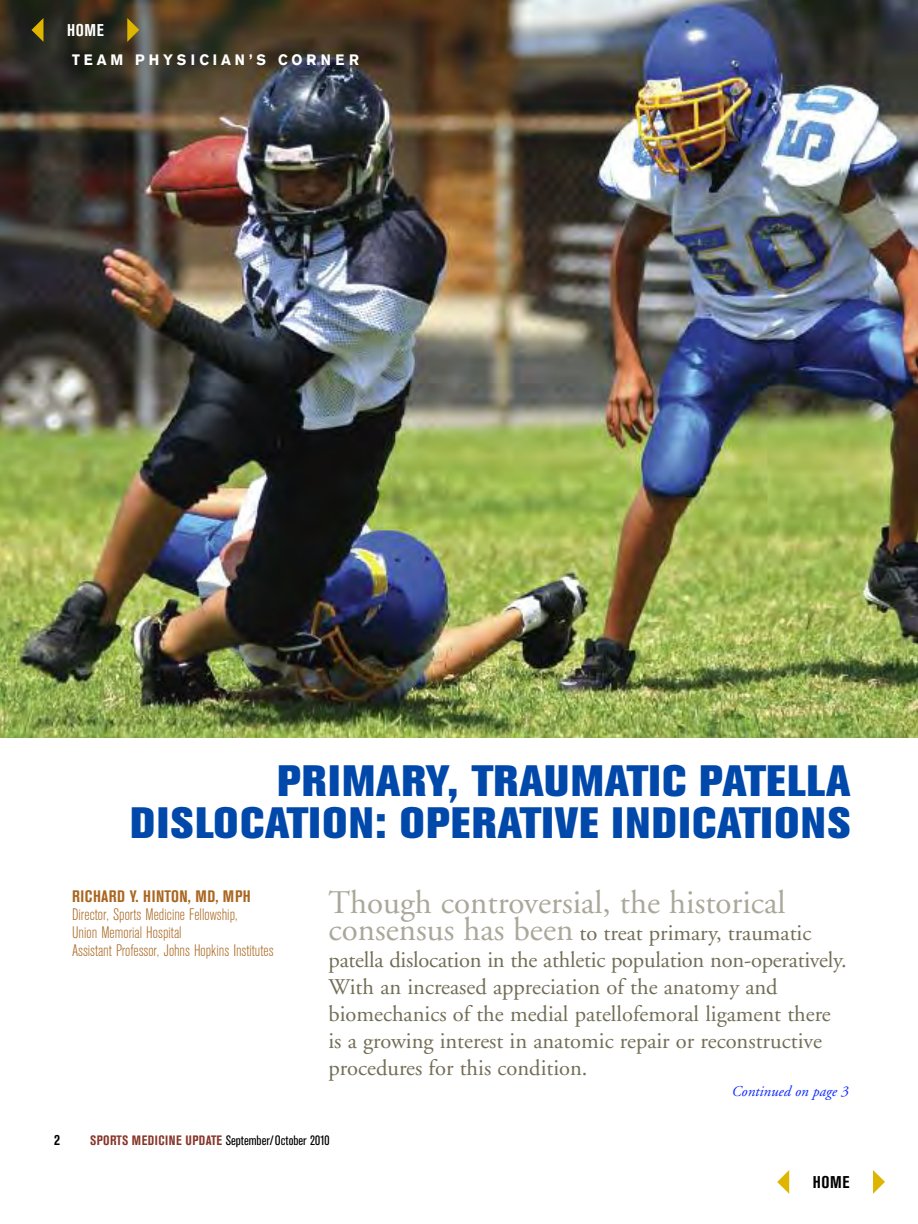
<style>
.page{position:relative;width:918px;height:1224px;background:#fff}
.page>*{position:absolute;margin:0;border:0;box-sizing:border-box;transform-origin:0 0}
.t1{font:800 43.5px/42px "Akzidenz Grotesk BE";letter-spacing:.025em;color:#0048aa;text-align:right}
.t2{font:33px "Adobe Garamond";color:#aaa89a}
.t3{font:22.5px/27px "Adobe Garamond";color:#726e56}
.t4{font:700 condensed 16.95px "Akzidenz Grotesk BE";color:#fff}
.t5{font:700 condensed 16.95px "Akzidenz Grotesk BE";color:#000}
.t6{font:300 condensed 16.5px/18.1px "Akzidenz Grotesk BE";color:#a96620}
.t7{font:700 condensed 16.5px "Akzidenz Grotesk BE";letter-spacing:.035em;color:#a96620}
.t8{font:700 15px "Akzidenz Grotesk BE";letter-spacing:.28em;color:#fff;scale:.93 1}
.t9{font:italic 15px "Adobe Garamond";color:#0c29ff}
.t10{font:700 condensed 15px "Akzidenz Grotesk BE";color:#000}
.t11{font:condensed 13.5px "Akzidenz Grotesk BE";color:#000}
.s1{font-size:33px;color:#aaa89a}
.s2{font-weight:700;color:#873529}
</style>
<div class="page">
<img style="left:0;top:0;width:918px;height:738px">
<svg style="left:127px;top:18px;width:12px;height:24px"></svg>
<svg style="left:32px;top:18px;width:11px;height:24px"></svg>
<svg style="left:873px;top:1170px;width:12px;height:24px"></svg>
<svg style="left:777px;top:1170px;width:12px;height:24px"></svg>
<p class="t4" style="left:67px;top:24px;width:38px">HOME</p>
<p class="t8" style="left:72px;top:53px;width:310px">TEAM PHYSICIAN’S CORNER</p>
<h1 class="t1" style="left:131px;top:763px;width:721px">PRIMARY, TRAUMATIC PATELLA<br>DISLOCATION: OPERATIVE INDICATIONS</h1>
<p class="t7" style="left:72px;top:890px;width:180px">RICHARD Y. HINTON, MD, MPH</p>
<p class="t6" style="left:72px;top:906px;width:203px">Director, Sports Medicine Fellowship,<br>Union Memorial Hospital<br>Assistant Professor, Johns Hopkins Institutes</p>
<h2 class="t2" style="left:328px;top:889px;width:459px">Though controversial, the historical</h2>
<p class="t3" style="left:328px;top:921px;width:520px"><span class="s1">consensus has been</span> to treat primary, traumatic patella dislocation in the athletic population non-operatively.<br>With an increased appreciation of the anatomy and biomechanics of the medial patellofemoral ligament there is a growing interest in anatomic repair or reconstructive procedures for this condition.</p>
<p class="t9" style="left:732px;top:1085px;width:118px">Continued on page 3</p>
<p class="t10" style="left:54px;top:1134px;width:7px">2</p>
<p class="t11" style="left:90px;top:1135px;width:241px"><span class="s2">SPORTS MEDICINE UPDATE</span> September/October 2010</p>
<p class="t5" style="left:813px;top:1176px;width:38px">HOME</p>
</div>
